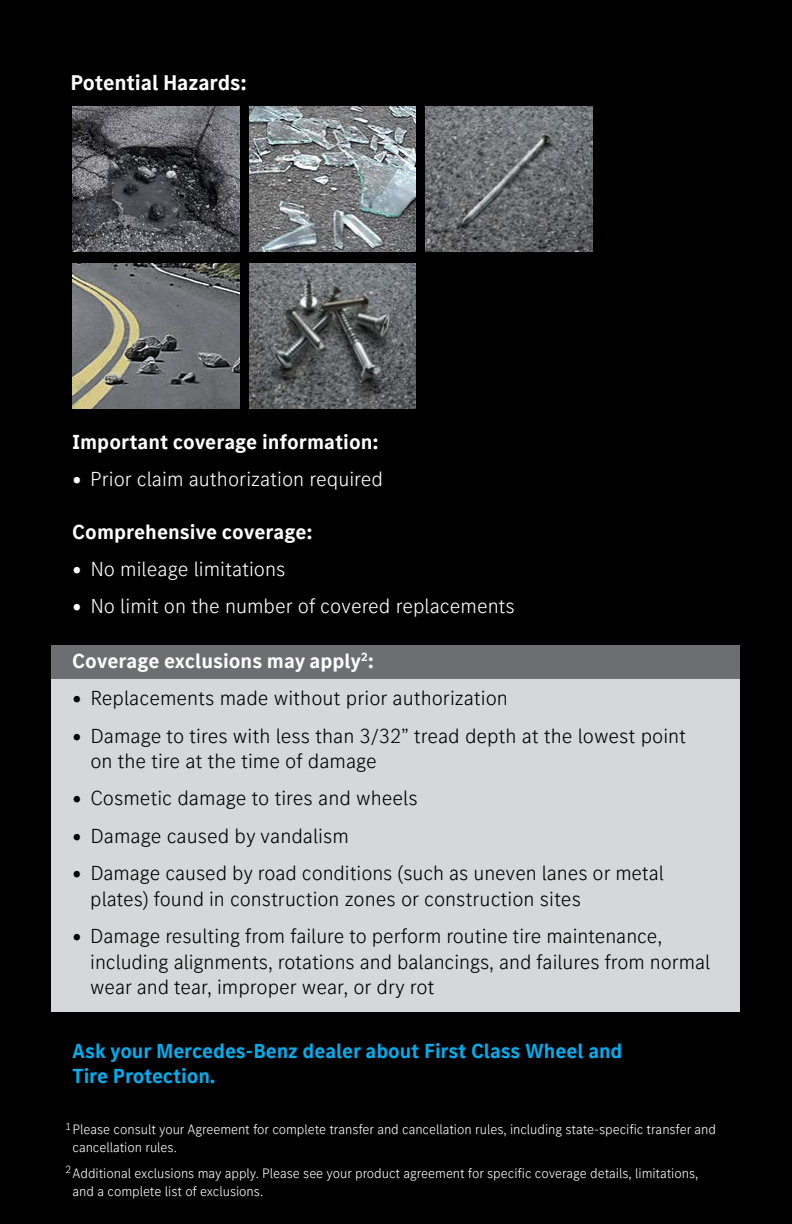
<style>
.page{position:relative;width:792px;height:1224px;background:#fff}
.page>*{position:absolute;margin:0;border:0;box-sizing:border-box;transform-origin:0 0}
.t1{font:700 22px "MB Corpo S Text Office";letter-spacing:-.005em;color:#fff}
.t2{font:300 21px/25.6px "MB Corpo S Text Office";letter-spacing:-.005em;color:#000}
.t3{font:300 21px "MB Corpo S Text Office";color:#fff}
.t4{font:700 21px "MB Corpo S Text Office";color:#fff}
.t5{font:700 21px/25.6px "MB Corpo S Text Office";letter-spacing:-.005em;color:#00aeef}
.t6{font:300 14.2px/18px "MB Corpo S Text Office";letter-spacing:-.005em;color:#fff;scale:.96 1}
.t7{font:300 10.8px "MB Corpo S Text Office";color:#fff}
</style>
<div class="page">
<div style="left:0;top:1px;width:792px;height:1223px;background:#000"></div>
<div style="left:52px;top:650px;width:688px;height:362px;background:#d5d7d8"></div>
<div style="left:52px;top:645px;width:688px;height:34px;background:#6d6e71"></div>
<img style="left:72px;top:107px;width:167px;height:145px">
<img style="left:249px;top:106px;width:166px;height:145px">
<img style="left:425px;top:107px;width:167px;height:144px">
<img style="left:72px;top:263px;width:167px;height:146px">
<img style="left:249px;top:263px;width:166px;height:146px">
<p class="t1" style="left:70px;top:68px;width:178px">Potential Hazards:</p>
<p class="t4" style="left:72px;top:428px;width:308px">Important coverage information:</p>
<p class="t3" style="left:72px;top:465px;width:312px">• Prior claim authorization required</p>
<p class="t4" style="left:72px;top:518px;width:242px">Comprehensive coverage:</p>
<p class="t3" style="left:72px;top:555px;width:215px">• No mileage limitations</p>
<p class="t3" style="left:72px;top:593px;width:444px">• No limit on the number of covered replacements</p>
<p class="t4" style="left:72px;top:647px;width:303px">Coverage exclusions may apply<sup>2</sup>:</p>
<p class="t2" style="left:72px;top:684px;width:437px">• Replacements made without prior authorization</p>
<p class="t2" style="left:90px;top:722px;width:597px;text-indent:-18px">• Damage to tires with less than 3/32” tread depth at the lowest point on the tire at the time of damage</p>
<p class="t2" style="left:72px;top:785px;width:347px">• Cosmetic damage to tires and wheels</p>
<p class="t2" style="left:72px;top:822px;width:278px">• Damage caused by vandalism</p>
<p class="t2" style="left:90px;top:859px;width:575px;text-indent:-18px">• Damage caused by road conditions (such as uneven lanes or metal plates) found in construction zones or construction sites</p>
<p class="t2" style="left:90px;top:922px;width:621px;text-indent:-18px">• Damage resulting from failure to perform routine tire maintenance, including alignments, rotations and balancings, and failures from normal wear and tear, improper wear, or dry rot</p>
<p class="t5" style="left:72px;top:1037px;width:552px">Ask your Mercedes-Benz dealer about First Class Wheel and<br>Tire Protection.</p>
<p class="t6" style="left:73px;top:1120px;width:672px;text-indent:-7px"><sup>1</sup>Please consult your Agreement for complete transfer and cancellation rules, including state-specific transfer and cancellation rules.</p>
<p class="t6" style="left:73px;top:1164px;width:653px">Additional exclusions may apply. Please see your product agreement for specific coverage details, limitations, and a complete list of exclusions.</p>
<p class="t7" style="left:65px;top:1163px;width:7px">2</p>
</div>
